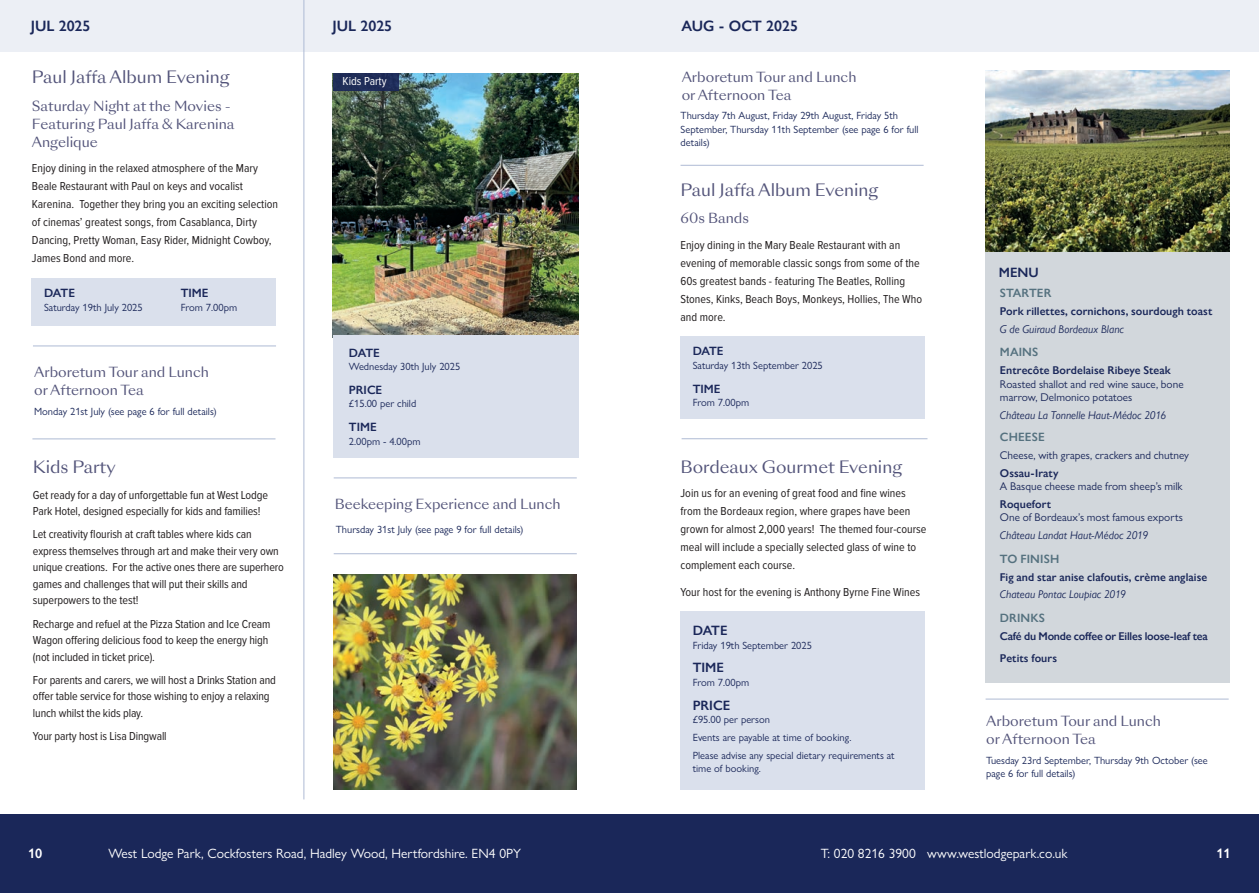
<style>
.page{position:relative;width:1259px;height:893px;background:#fff}
.page>*{position:absolute;margin:0;border:0;box-sizing:border-box;transform-origin:0 0}
.Paragraph_Style_4{font:16.5px "Sang Bleu Sunrise";color:#525379}
.Paragraph_Style_4-2{font:600 15px "Gill Sans Nova";color:#1a2759}
.Paragraph_Style_4-3{font:13.5px/18px "Sang Bleu Sunrise";color:#525379}
.Paragraph_Style_4-4{font:13.5px "Gill Sans Nova";color:#fff}
.Paragraph_Style_4-5{font:600 13.5px "Gill Sans Nova";color:#1a2759}
.Paragraph_Style_4-6{font:600 13.5px "Gill Sans Nova";color:#fff}
.t1{font:12px/18px "Proxima Nova Cond";color:#231f20}
.Paragraph_Style_4-7{font:600 12px "Gill Sans Nova";color:#1a2759}
.Paragraph_Style_7{font:600 12px "Gill Sans Nova";letter-spacing:.015em;color:#55717f}
.t2{font:12px "Proxima Nova Cond";color:#fff}
.Paragraph_Style_6{font:600 12px "Gill Sans Nova";letter-spacing:.01em;color:#55717f}
.Paragraph_Style_7-2{font:11.25px/13.5px "Gill Sans Nova";color:#1a2759}
.Paragraph_Style_7-3{font:italic 11.25px "Gill Sans Nova";color:#1a2759}
.Paragraph_Style_7-4{font:600 11.25px "Gill Sans Nova";letter-spacing:.005em;color:#1a2759}
.Paragraph_Style_6-2{font:600 11.25px "Gill Sans Nova";letter-spacing:-.015em;color:#1a2759}
.Paragraph_Style_6-3{font:600 11.25px "Gill Sans Nova";letter-spacing:.005em;color:#1a2759}
.Paragraph_Style_4-8{font:10.5px/13.5px "Gill Sans Nova";color:#1a2759}
.s1{font-weight:600}
</style>
<div class="page">
<img style="left:332px;top:73px;width:246px;height:262px">
<img style="left:334px;top:574px;width:243px;height:216px">
<div style="left:0;top:0;width:642px;height:51px;background:#eceff5"></div>
<hr style="left:985px;top:699px;width:243px;height:1px;background:#aebad4">
<hr style="left:303px;top:0;width:1px;height:799px;background:#aebad4">
<div style="left:32px;top:278px;width:244px;height:48px;background:#dae0ec"></div>
<div style="left:332px;top:335px;width:246px;height:123px;background:#dae0ec"></div>
<img style="left:985px;top:70px;width:244px;height:182px">
<div style="left:630px;top:0;width:629px;height:51px;background:#eceff5"></div>
<div style="left:0;top:814px;width:1259px;height:79px;background:#1a2759"></div>
<div style="left:680px;top:611px;width:244px;height:179px;background:#dae0ec"></div>
<div style="left:985px;top:252px;width:244px;height:431px;background:#d2d7dc"></div>
<hr style="left:33px;top:346px;width:243px;height:1px;background:#aebad4">
<hr style="left:334px;top:477px;width:243px;height:1px;background:#aebad4">
<hr style="left:32px;top:438px;width:243px;height:1px;background:#aebad4">
<hr style="left:681px;top:438px;width:246px;height:1px;background:#aebad4">
<div style="left:333px;top:73px;width:66px;height:17px;background:#1a2759"></div>
<div style="left:680px;top:336px;width:244px;height:83px;background:#dae0ec"></div>
<hr style="left:680px;top:165px;width:243px;height:1px;background:#aebad4">
<hr style="left:334px;top:553px;width:243px;height:1px;background:#aebad4">
<p class="Paragraph_Style_4-2" style="left:31px;top:17px;width:61px">JUL 2025</p>
<p class="Paragraph_Style_4-2" style="left:332px;top:17px;width:61px">JUL 2025</p>
<p class="Paragraph_Style_4" style="left:32px;top:65px;width:199px">Paul Jaffa Album Evening</p>
<p class="Paragraph_Style_4-3" style="left:32px;top:97px;width:204px">Saturday Night at the Movies -<br>Featuring Paul Jaffa &amp; Karenina<br>Angelique</p>
<p class="t1" style="left:32px;top:159px;width:248px">Enjoy dining in the relaxed atmosphere of the Mary Beale Restaurant with Paul on keys and vocalist Karenina. Together they bring you an exciting selection of cinemas’ greatest songs, from Casablanca, Dirty Dancing, Pretty Woman, Easy Rider, Midnight Cowboy, James Bond and more.</p>
<p class="Paragraph_Style_4-7" style="left:44px;top:286px;width:32px">DATE</p>
<p class="Paragraph_Style_4-8" style="left:44px;top:300px;width:100px">Saturday 19th July 2025</p>
<p class="Paragraph_Style_4-7" style="left:181px;top:286px;width:29px">TIME</p>
<p class="Paragraph_Style_4-8" style="left:181px;top:300px;width:58px">From 7.00pm</p>
<p class="Paragraph_Style_4-3" style="left:34px;top:364px;width:176px">Arboretum Tour and Lunch or Afternoon Tea</p>
<p class="Paragraph_Style_4-8" style="left:34px;top:404px;width:184px">Monday 21st July (see page 6 for full details)</p>
<p class="Paragraph_Style_4" style="left:33px;top:456px;width:84px">Kids Party</p>
<p class="t1" style="left:33px;top:487px;width:237px;line-height:16.5px">Get ready for a day of unforgettable fun at West Lodge<br>Park Hotel, designed especially for kids and families!</p>
<p class="t1" style="left:33px;top:526px;width:252px;line-height:16.5px">Let creativity flourish at craft tables where kids can express themselves through art and make their very own unique creations. For the active ones there are superhero games and challenges that will put their skills and superpowers to the test!</p>
<p class="t1" style="left:33px;top:616px;width:239px;line-height:16.5px">Recharge and refuel at the Pizza Station and Ice Cream<br>Wagon offering delicious food to keep the energy high (not included in ticket price).</p>
<p class="t1" style="left:33px;top:672px;width:244px;line-height:16.5px">For parents and carers, we will host a Drinks Station and offer table service for those wishing to enjoy a relaxing lunch whilst the kids play.</p>
<p class="t1" style="left:33px;top:727px;width:135px">Your party host is Lisa Dingwall</p>
<p class="t2" style="left:342px;top:74px;width:46px">Kids Party</p>
<p class="Paragraph_Style_4-7" style="left:349px;top:345px;width:32px">DATE</p>
<p class="Paragraph_Style_4-8" style="left:349px;top:360px;width:113px">Wednesday 30th July 2025</p>
<p class="Paragraph_Style_4-7" style="left:349px;top:382px;width:35px">PRICE</p>
<p class="Paragraph_Style_4-8" style="left:349px;top:397px;width:69px">£15.00 per child</p>
<p class="Paragraph_Style_4-7" style="left:349px;top:420px;width:29px">TIME</p>
<p class="Paragraph_Style_4-8" style="left:349px;top:434px;width:73px">2.00pm - 4.00pm</p>
<p class="Paragraph_Style_4-3" style="left:335px;top:496px;width:227px">Beekeeping Experience and Lunch</p>
<p class="Paragraph_Style_4-8" style="left:336px;top:523px;width:189px">Thursday 31st July (see page 9 for full details)</p>
<p class="Paragraph_Style_4-2" style="left:681px;top:17px;width:118px">AUG - OCT 2025</p>
<p class="Paragraph_Style_4-3" style="left:681px;top:68px;width:176px">Arboretum Tour and Lunch or Afternoon Tea</p>
<p class="Paragraph_Style_4-8" style="left:680px;top:109px;width:239px">Thursday 7th August, Friday 29th August, Friday 5th<br>September, Thursday 11th September (see page 6 for full details)</p>
<p class="Paragraph_Style_4" style="left:680px;top:178px;width:199px">Paul Jaffa Album Evening</p>
<p class="Paragraph_Style_4-3" style="left:680px;top:209px;width:70px">60s Bands</p>
<p class="t1" style="left:680px;top:237px;width:243px">Enjoy dining in the Mary Beale Restaurant with an evening of memorable classic songs from some of the 60s greatest bands - featuring The Beatles, Rolling Stones, Kinks, Beach Boys, Monkeys, Hollies, The Who and more.</p>
<p class="Paragraph_Style_4-7" style="left:693px;top:344px;width:32px">DATE</p>
<p class="Paragraph_Style_4-8" style="left:693px;top:358px;width:132px">Saturday 13th September 2025</p>
<p class="Paragraph_Style_4-7" style="left:693px;top:381px;width:29px">TIME</p>
<p class="Paragraph_Style_4-8" style="left:693px;top:396px;width:58px">From 7.00pm</p>
<p class="Paragraph_Style_4" style="left:680px;top:456px;width:223px">Bordeaux Gourmet Evening</p>
<p class="t1" style="left:680px;top:485px;width:247px">Join us for an evening of great food and fine wines from the Bordeaux region, where grapes have been grown for almost 2,000 years! The themed four-course meal will include a specially selected glass of wine to complement each course.</p>
<p class="t1" style="left:680px;top:583px;width:241px">Your host for the evening is Anthony Byrne Fine Wines</p>
<p class="Paragraph_Style_4-5" style="left:693px;top:622px;width:36px">DATE</p>
<p class="Paragraph_Style_4-8" style="left:693px;top:638px;width:121px">Friday 19th September 2025</p>
<p class="Paragraph_Style_4-5" style="left:693px;top:659px;width:33px">TIME</p>
<p class="Paragraph_Style_4-8" style="left:693px;top:675px;width:58px">From 7.00pm</p>
<p class="Paragraph_Style_4-5" style="left:693px;top:697px;width:39px">PRICE</p>
<p class="Paragraph_Style_4-8" style="left:693px;top:713px;width:79px">£95.00 per person</p>
<p class="Paragraph_Style_4-8" style="left:693px;top:730px;width:160px">Events are payable at time of booking.</p>
<p class="Paragraph_Style_4-8" style="left:693px;top:748px;width:203px">Please advise any special dietary requirements at time of booking.</p>
<p class="Paragraph_Style_4-5" style="left:998px;top:264px;width:41px">MENU</p>
<p class="Paragraph_Style_7" style="left:1000px;top:286px;width:53px">STARTER</p>
<p class="Paragraph_Style_7-4" style="left:1000px;top:304px;width:214px">Pork rillettes, cornichons, sourdough toast</p>
<p class="Paragraph_Style_7-3" style="left:1000px;top:322px;width:125px">G de Guiraud Bordeaux Blanc</p>
<p class="Paragraph_Style_7" style="left:1000px;top:345px;width:40px">MAINS</p>
<p class="Paragraph_Style_7-2" style="left:1000px;top:363px;width:185px"><span class="s1">Entrecôte Bordelaise Ribeye Steak<br></span>Roasted shallot and red wine sauce, bone marrow, Delmonico potatoes</p>
<p class="Paragraph_Style_7-3" style="left:1000px;top:408px;width:168px">Château La Tonnelle Haut-Médoc 2016</p>
<p class="Paragraph_Style_7" style="left:1000px;top:430px;width:46px">CHEESE</p>
<p class="Paragraph_Style_7-2" style="left:1000px;top:448px;width:191px">Cheese, with grapes, crackers and chutney</p>
<p class="Paragraph_Style_7-2" style="left:1000px;top:466px;width:184px"><span class="s1">Ossau-Iraty<br></span>A Basque cheese made from sheep’s milk</p>
<p class="Paragraph_Style_7-2" style="left:1000px;top:497px;width:184px"><span class="s1">Roquefort<br></span>One of Bordeaux’s most famous exports</p>
<p class="Paragraph_Style_7-3" style="left:1000px;top:528px;width:150px">Château Landat Haut-Médoc 2019</p>
<p class="Paragraph_Style_7" style="left:1000px;top:551px;width:61px">TO FINISH</p>
<p class="Paragraph_Style_7-4" style="left:1000px;top:570px;width:209px">Fig and star anise clafoutis, crème anglaise</p>
<p class="Paragraph_Style_7-3" style="left:1000px;top:588px;width:127px">Chateau Pontac Loupiac 2019</p>
<p class="Paragraph_Style_6" style="left:1000px;top:611px;width:47px">DRINKS</p>
<p class="Paragraph_Style_6-2" style="left:1000px;top:629px;width:209px">Café du Monde coffee or Eilles loose-leaf tea</p>
<p class="Paragraph_Style_6-3" style="left:1000px;top:651px;width:59px">Petits fours</p>
<p class="Paragraph_Style_4-3" style="left:986px;top:713px;width:176px">Arboretum Tour and Lunch or Afternoon Tea</p>
<p class="Paragraph_Style_4-8" style="left:986px;top:753px;width:223px">Tuesday 23rd September, Thursday 9th October (see page 6 for full details)</p>
<p class="Paragraph_Style_4-6" style="left:28px;top:845px;width:16px">10</p>
<p class="Paragraph_Style_4-4" style="left:108px;top:845px;width:414px">West Lodge Park, Cockfosters Road, Hadley Wood, Hertfordshire. EN4 0PY</p>
<p class="Paragraph_Style_4-4" style="left:821px;top:845px;width:248px">T: 020 8216 3900 www.westlodgepark.co.uk</p>
<p class="Paragraph_Style_4-6" style="left:1216px;top:845px;width:16px">11</p>
</div>
